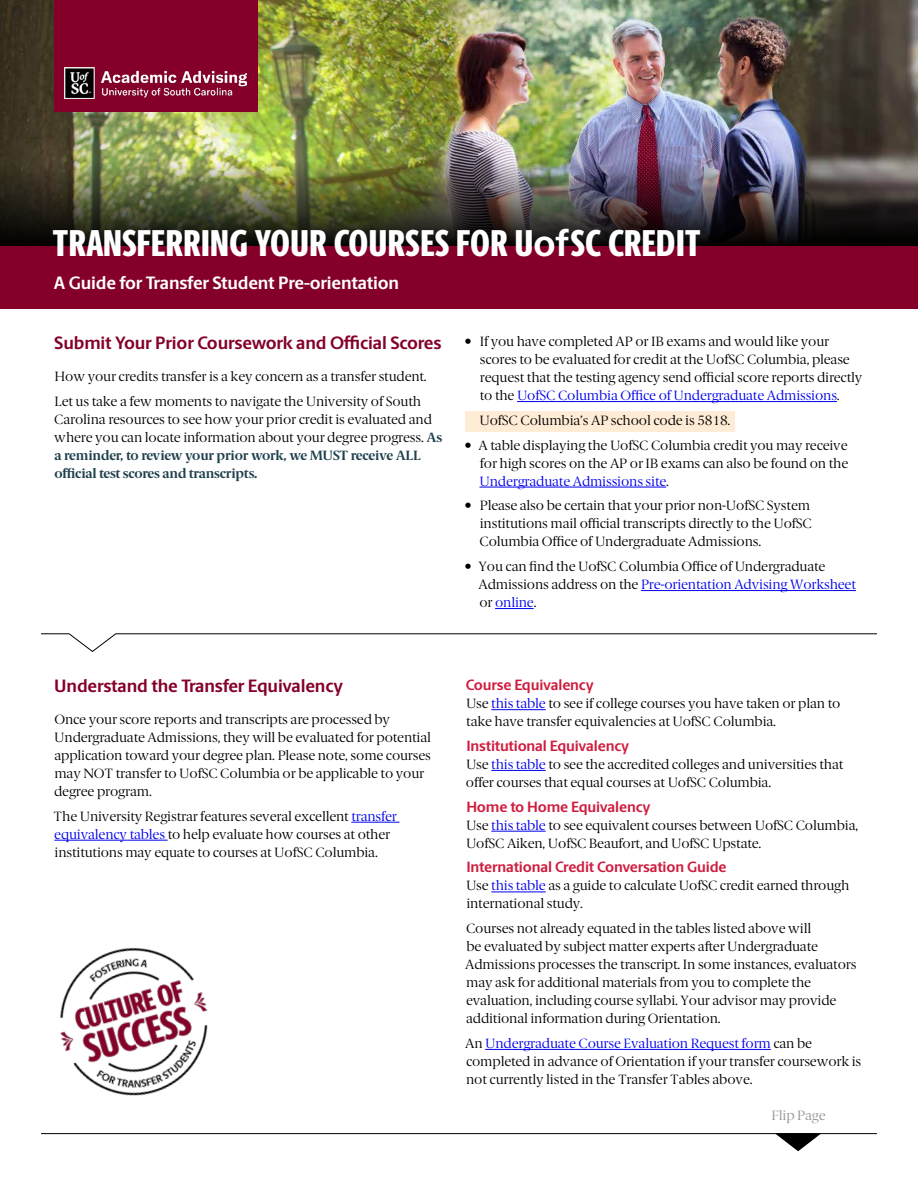
<style>
.page{position:relative;width:918px;height:1188px;background:#fff}
.page>*{position:absolute;margin:0;border:0;box-sizing:border-box;transform-origin:0 0}
.t1{font:800 37.5px "Berlingske Sans X Cn";letter-spacing:.01em;color:#fff}
.t2{font:700 18px "Berlingske Sans";letter-spacing:-.01em;color:#840029}
.t3{font:700 18px "Berlingske Sans";letter-spacing:-.01em;color:#fff}
.t4{font:700 15px "Berlingske Sans";letter-spacing:-.01em;color:#cf1d3f}
.Body{font:13.5px/18px "Berlingske Serif";letter-spacing:-.01em;color:#000}
.Body_Bullet_Highligh{font:13.5px "Berlingske Serif";letter-spacing:-.01em;color:#000}
.Body-2{font:13.5px "Berlingske Serif";letter-spacing:-.01em;color:#939598}
.s1{font-family:"Berlingske Sans";font-weight:700}
.s2{font-weight:700;color:#1f414d}
.s3{color:#00e}
</style>
<div class="page">
<img style="left:0;top:0;width:918px;height:161px">
<img style="left:0;top:161px;width:918px;height:85px">
<div style="left:0;top:246px;width:918px;height:63px;background:#840029"></div>
<svg style="left:41px;top:633px;width:836px;height:19px"></svg>
<hr style="left:41px;top:1133px;width:836px;height:1px;background:#000">
<svg style="left:775px;top:1133px;width:46px;height:18px"></svg>
<div style="left:54px;top:0;width:203px;height:111px;background:#840029"></div>
<img style="left:65px;top:68px;width:181px;height:30px">
<hr style="left:517px;top:401px;width:320px;height:1px;background:#00e">
<div style="left:466px;top:411px;width:269px;height:21px;background:#ffecd6"></div>
<hr style="left:480px;top:487px;width:186px;height:1px;background:#00e">
<hr style="left:641px;top:590px;width:215px;height:1px;background:#00e">
<hr style="left:495px;top:608px;width:39px;height:1px;background:#00e">
<hr style="left:351px;top:822px;width:49px;height:1px;background:#00e">
<hr style="left:54px;top:840px;width:114px;height:1px;background:#00e">
<hr style="left:491px;top:709px;width:55px;height:1px;background:#00e">
<hr style="left:491px;top:770px;width:55px;height:1px;background:#00e">
<hr style="left:491px;top:831px;width:55px;height:1px;background:#00e">
<hr style="left:491px;top:892px;width:55px;height:1px;background:#00e">
<hr style="left:485px;top:1049px;width:286px;height:1px;background:#00e">
<img style="left:41px;top:947px;width:230px;height:188px">
<h1 class="t1" style="left:53px;top:216px;width:649px">TRANSFERRING YOUR COURSES FOR U<span class="s1">of</span>SC CREDIT</h1>
<h2 class="t3" style="left:54px;top:269px;width:347px">A Guide for Transfer Student Pre-orientation</h2>
<h2 class="t2" style="left:54px;top:330px;width:389px">Submit Your Prior Coursework and Official Scores</h2>
<p class="Body" style="left:54px;top:367px;width:374px">How your credits transfer is a key concern as a transfer student.</p>
<p class="Body" style="left:54px;top:392px;width:389px">Let us take a few moments to navigate the University of South Carolina resources to see how your prior credit is evaluated and where you can locate information about your degree progress. <span class="s2">As a reminder, to review your prior work, we MUST receive ALL official test scores and transcripts.</span></p>
<p class="Body" style="left:480px;top:332px;width:384px;text-indent:-15px">• If you have completed AP or IB exams and would like your scores to be evaluated for credit at the UofSC Columbia, please request that the testing agency send official score reports directly to the <span class="s3">UofSC Columbia Office of Undergraduate Admissions</span>.</p>
<p class="Body_Bullet_Highligh" style="left:480px;top:411px;width:252px">UofSC Columbia’s AP school code is 5818.</p>
<p class="Body" style="left:480px;top:436px;width:370px;text-align:justify;text-indent:-15px">• A table displaying the UofSC Columbia credit you may receive for high scores on the AP or IB exams can also be found on the <span class="s3">Undergraduate Admissions site</span>.</p>
<p class="Body" style="left:480px;top:497px;width:334px;text-indent:-15px">• Please also be certain that your prior non-UofSC System institutions mail official transcripts directly to the UofSC<br>Columbia Office of Undergraduate Admissions.</p>
<p class="Body" style="left:479px;top:557px;width:379px;text-indent:-14px">• You can find the UofSC Columbia Office of Undergraduate<br>Admissions address on the <span class="s3">Pre-orientation Advising Worksheet </span>or <span class="s3">online</span>.</p>
<h2 class="t2" style="left:54px;top:673px;width:290px">Understand the Transfer Equivalency</h2>
<p class="Body" style="left:54px;top:710px;width:378px">Once your score reports and transcripts are processed by Undergraduate Admissions, they will be evaluated for potential application toward your degree plan. Please note, some courses may NOT transfer to UofSC Columbia or be applicable to your degree program.</p>
<p class="Body" style="left:54px;top:807px;width:345px">The University Registrar features several excellent <span class="s3">transfer equivalency tables</span> to help evaluate how courses at other institutions may equate to courses at UofSC Columbia.</p>
<h3 class="t4" style="left:466px;top:674px;width:129px">Course Equivalency</h3>
<p class="Body" style="left:466px;top:694px;width:376px">Use <span class="s3">this table</span> to see if college courses you have taken or plan to take have transfer equivalencies at UofSC Columbia.</p>
<h3 class="t4" style="left:466px;top:735px;width:164px">Institutional Equivalency</h3>
<p class="Body" style="left:466px;top:755px;width:379px">Use <span class="s3">this table</span> to see the accredited colleges and universities that offer courses that equal courses at UofSC Columbia.</p>
<h3 class="t4" style="left:466px;top:795px;width:186px">Home to Home Equivalency</h3>
<p class="Body" style="left:466px;top:816px;width:394px">Use <span class="s3">this table</span> to see equivalent courses between UofSC Columbia,<br>UofSC Aiken, UofSC Beaufort, and UofSC Upstate.</p>
<h3 class="t4" style="left:466px;top:856px;width:262px">International Credit Conversation Guide</h3>
<p class="Body" style="left:466px;top:877px;width:385px">Use <span class="s3">this table</span> as a guide to calculate UofSC credit earned through international study.</p>
<p class="Body" style="left:465px;top:919px;width:393px">Courses not already equated in the tables listed above will<br>be evaluated by subject matter experts after Undergraduate Admissions processes the transcript. In some instances, evaluators may ask for additional materials from you to complete the evaluation, including course syllabi. Your advisor may provide additional information during Orientation.</p>
<p class="Body" style="left:465px;top:1034px;width:398px">An <span class="s3">Undergraduate Course Evaluation Request form</span> can be completed in advance of Orientation if your transfer coursework is not currently listed in the Transfer Tables above.</p>
<p class="Body-2" style="left:772px;top:1107px;width:56px">Flip Page</p>
</div>
